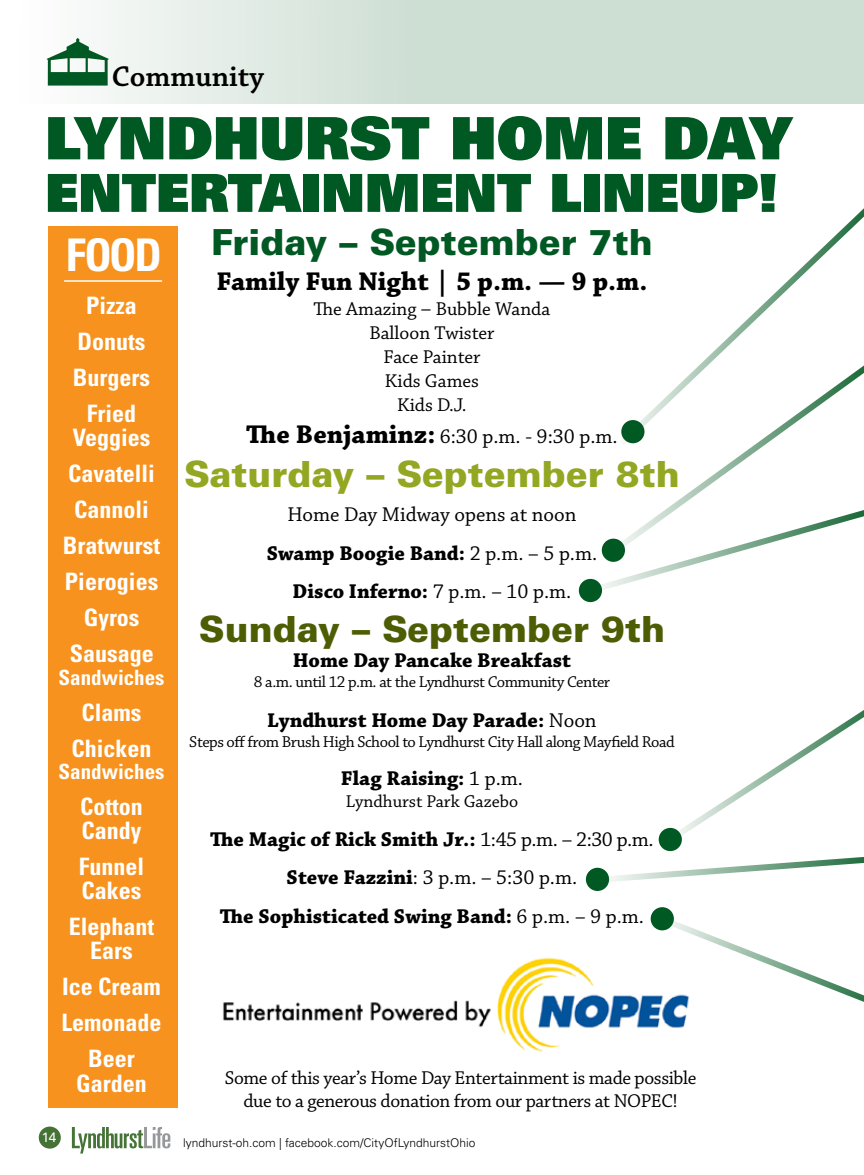
<style>
.page{position:relative;width:864px;height:1175px;background:#fff}
.page>*{position:absolute;margin:0;border:0;box-sizing:border-box;transform-origin:0 0}
.t1{font:900 58.5px "Univers";color:#005822}
.t2{font:900 52.5px "Univers";color:#005822}
.t3{font:700 condensed 45px "Univers";color:#fff}
.t4{font:900 36px "Univers";color:#93a723}
.t5{font:900 36px "Univers";color:#005822}
.t6{font:900 36px "Univers";color:#4d5d04}
.t7{font:600 30px "Chaparral Pro";color:#000}
.t8{font:700 27px "Chaparral Pro";color:#000}
.t9{font:700 condensed 24px/36px "Univers";color:#fff;text-align:center}
.t10{font:700 21px/38.7px "Chaparral Pro";color:#000;text-align:center}
.t11{font:21px/38.7px "Chaparral Pro";color:#000;text-align:center}
.t12{font:700 condensed 21px "Univers";color:#fff}
.t13{font:19.5px/23.4px "Chaparral Pro";letter-spacing:-.02em;color:#000;text-align:center}
.t14{font:19.5px/24px "Chaparral Pro";color:#000;text-align:center}
.t15{font:18px "Chaparral Pro";color:#000}
.t16{font:16.5px "Chaparral Pro";letter-spacing:-.03em;color:#000}
.t17{font:13.5px "Univers";color:#fff}
.t18{font:300 12px "Univers";color:#000}
.s1{font-size:21px}
.s2{font-weight:700;font-size:27px}
.s3{font-weight:700}
.s4{font-weight:400}
</style>
<div class="page">
<div style="left:0;top:0;width:864px;height:104px;background:linear-gradient(to right,#f3f7f4,#c0d6c8)"></div>
<svg style="left:47px;top:38px;width:62px;height:48px"></svg>
<div style="left:586px;top:867px;width:23px;height:24px;background:#005822;border-radius:50%"></div>
<div style="left:651px;top:907px;width:23px;height:23px;background:#005822;border-radius:50%"></div>
<svg style="left:721px;top:208px;width:143px;height:136px"></svg>
<svg style="left:621px;top:344px;width:243px;height:156px"></svg>
<svg style="left:598px;top:710px;width:266px;height:176px"></svg>
<svg style="left:654px;top:909px;width:210px;height:93px"></svg>
<div style="left:579px;top:579px;width:23px;height:23px;background:#005822;border-radius:50%"></div>
<svg style="left:583px;top:500px;width:281px;height:95px"></svg>
<div style="left:48px;top:226px;width:129px;height:881px;background:#f7921e"></div>
<img style="left:223px;top:952px;width:474px;height:100px">
<hr style="left:64px;top:280px;width:98px;height:2px;background:#fff">
<svg style="left:72px;top:1127px;width:98px;height:26px"></svg>
<div style="left:39px;top:1126px;width:22px;height:22px;background:#457336;border-radius:50%"></div>
<h3 class="t7" style="left:112px;top:59px;width:153px">Community</h3>
<h1 class="t1" style="left:45px;top:100px;width:749px">LYNDHURST HOME DAY</h1>
<h2 class="t2" style="left:45px;top:158px;width:734px">ENTERTAINMENT LINEUP!</h2>
<h3 class="t3" style="left:66px;top:227px;width:98px">FOOD</h3>
<p class="t9" style="left:73px;top:287px;width:79px">Pizza<br>Donuts<br>Burgers<br>Fried</p>
<p class="t9" style="left:63px;top:419px;width:99px">Veggies<br>Cavatelli<br>Cannoli<br>Bratwurst<br>Pierogies<br>Gyros<br>Sausage</p>
<p class="t12" style="left:59px;top:664px;width:107px">Sandwiches</p>
<p class="t9" style="left:72px;top:694px;width:82px">Clams<br>Chicken</p>
<p class="t12" style="left:59px;top:759px;width:107px">Sandwiches</p>
<p class="t9" style="left:80px;top:794px;width:64px;line-height:24px;text-align:left">Cotton<br>Candy</p>
<p class="t9" style="left:79px;top:854px;width:67px;line-height:24px;text-align:left">Funnel<br>Cakes</p>
<p class="t9" style="left:69px;top:914px;width:87px;line-height:24px">Elephant<br>Ears</p>
<p class="t9" style="left:62px;top:968px;width:101px">Ice Cream<br>Lemonade<br>Beer</p>
<p class="t9" style="left:76px;top:1064px;width:72px">Garden</p>
<p class="t17" style="left:42px;top:1129px;width:16px">14</p>
<h3 class="t5" style="left:211px;top:220px;width:443px">Friday – September 7th</h3>
<p class="t8" style="left:216px;top:265px;width:433px">Family Fun Night | 5 p.m. — 9 p.m.</p>
<p class="t14" style="left:314px;top:297px;width:238px">The Amazing <span class="s1">–</span> Bubble Wanda<br>Balloon Twister<br>Face Painter<br>Kids Games<br>Kids D.J.</p>
<p class="t11" style="left:246px;top:418px;width:373px"><span class="s2">The Benjaminz:</span> 6:30 p.m. - 9:30 p.m.</p>
<h3 class="t4" style="left:184px;top:451px;width:497px">Saturday – September 8th</h3>
<p class="t11" style="left:267px;top:496px;width:332px">Home Day Midway opens at noon<br><span class="s3">Swamp Boogie Band:</span> 2 p.m. – 5 p.m.<br><span class="s3">Disco Inferno:</span> 7 p.m. – 10 p.m.</p>
<h3 class="t6" style="left:199px;top:606px;width:468px">Sunday – September 9th</h3>
<p class="t10" style="left:293px;top:641px;width:280px">Home Day Pancake Breakfast</p>
<p class="t16" style="left:254px;top:672px;width:358px">8 a.m. until 12 p.m. at the Lyndhurst Community Center</p>
<p class="t10" style="left:267px;top:701px;width:331px">Lyndhurst Home Day Parade: <span class="s4">Noon</span></p>
<p class="t16" style="left:189px;top:732px;width:487px">Steps off from Brush High School to Lyndhurst City Hall along Mayfield Road</p>
<p class="t10" style="left:341px;top:760px;width:184px">Flag Raising: <span class="s4">1 p.m.</span></p>
<p class="t15" style="left:346px;top:791px;width:174px">Lyndhurst Park Gazebo</p>
<p class="t10" style="left:210px;top:820px;width:445px">The Magic of Rick Smith Jr.: <span class="s4">1:45 p.m. – 2:30 p.m.<br></span>Steve Fazzini<span class="s4">: 3 p.m. – 5:30 p.m.<br></span>The Sophisticated Swing Band: <span class="s4">6 p.m. – 9 p.m.</span></p>
<p class="t13" style="left:225px;top:1066px;width:473px">Some of this year’s Home Day Entertainment is made possible due to a generous donation from our partners at NOPEC!</p>
<p class="t18" style="left:183px;top:1135px;width:294px">lyndhurst-oh.com | facebook.com/CityOfLyndhurstOhio</p>
</div>
